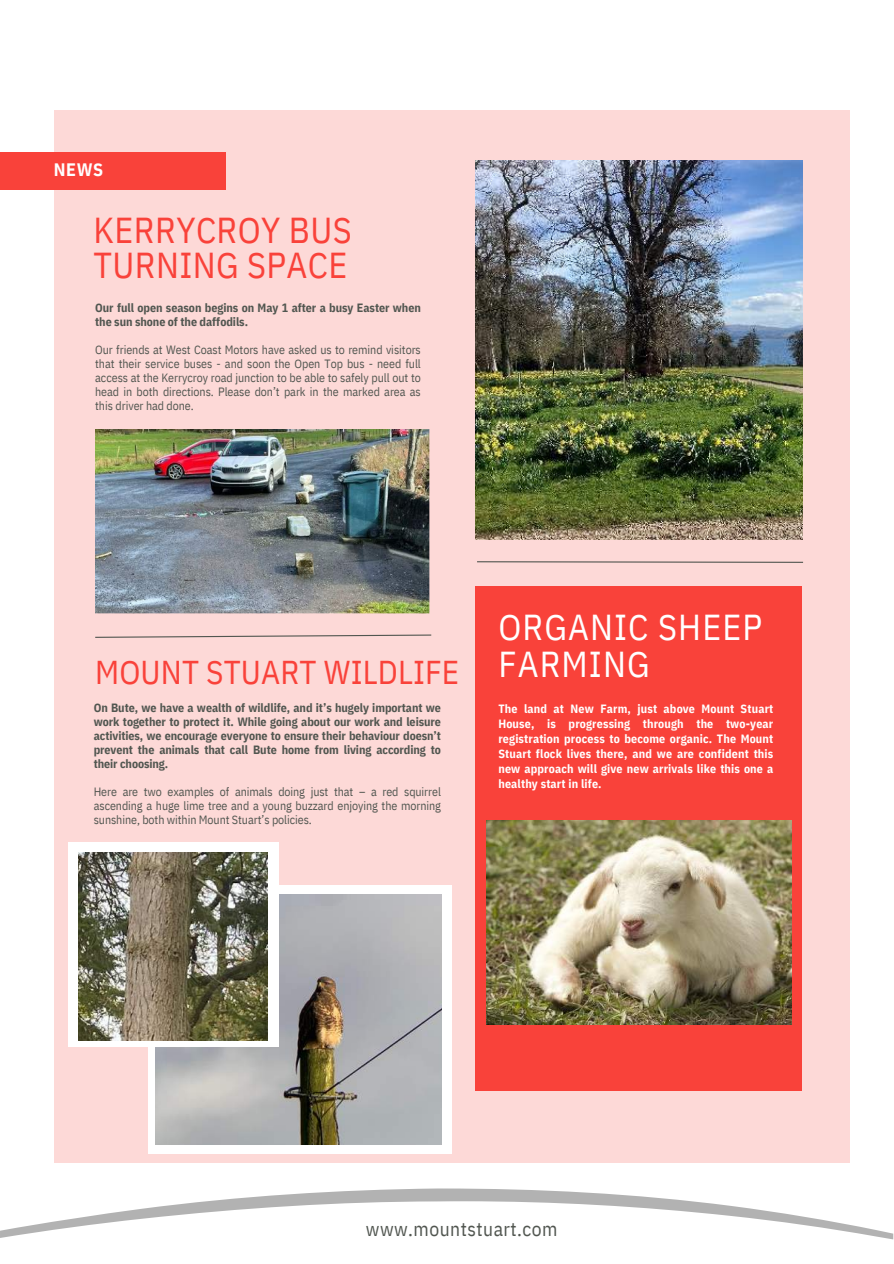
<style>
.page{position:relative;width:894px;height:1264px;background:#fff}
.page>*{position:absolute;margin:0;border:0;box-sizing:border-box;transform-origin:0 0}
.t1{font:36px/34.8px "IBM Plex Sans Cond";letter-spacing:.01em;color:#f9423a}
.t2{font:36px/37.2px "IBM Plex Sans Cond";letter-spacing:.03em;color:#fff}
.t3{font:33px "IBM Plex Sans Cond";letter-spacing:.005em;color:#f9423a}
.t4{font:19.5px "IBM Plex Sans Cond";letter-spacing:.025em;color:#515650}
.t5{font:700 18px "IBM Plex Sans Cond";color:#fff}
.t6{font:12px/14px "IBM Plex Sans Cond";letter-spacing:-.005em;color:#515650;text-align:justify}
.t7{font:700 12px/14px "IBM Plex Sans Cond";letter-spacing:-.005em;color:#515650;text-align:justify}
.t8{font:700 12px/15px "IBM Plex Sans Cond";letter-spacing:.01em;color:#fff;text-align:justify}
</style>
<div class="page">
<svg style="left:0;top:1188px;width:893px;height:51px"></svg>
<div style="left:54px;top:110px;width:795px;height:1052px;background:#fdd9d7"></div>
<div style="left:0;top:153px;width:226px;height:37px;background:#f9423a"></div>
<svg style="left:95px;top:634px;width:337px;height:4px"></svg>
<div style="left:475px;top:586px;width:326px;height:504px;background:#f9423a"></div>
<svg style="left:477px;top:561px;width:327px;height:2px"></svg>
<img style="left:95px;top:430px;width:334px;height:183px">
<img style="left:475px;top:160px;width:327px;height:380px">
<div style="left:148px;top:885px;width:303px;height:268px;background:#fff"></div>
<img style="left:155px;top:894px;width:286px;height:250px">
<div style="left:68px;top:842px;width:210px;height:204px;background:#fff"></div>
<img style="left:78px;top:852px;width:189px;height:188px">
<img style="left:486px;top:820px;width:305px;height:204px">
<h3 class="t5" style="left:54px;top:158px;width:51px">NEWS</h3>
<h1 class="t1" style="left:94px;top:212px;width:259px">KERRYCROY BUS<br>TURNING SPACE</h1>
<p class="t7" style="left:95px;top:300px;width:327px">Our full open season begins on May 1 after a busy Easter when the sun shone of the daffodils.</p>
<p class="t6" style="left:95px;top:342px;width:327px">Our friends at West Coast Motors have asked us to remind visitors that their service buses - and soon the Open Top bus - need full access at the Kerrycroy road junction to be able to safely pull out to head in both directions. Please don’t park in the marked area as this driver had done.</p>
<h2 class="t3" style="left:95px;top:650px;width:365px">MOUNT STUART WILDLIFE</h2>
<p class="t7" style="left:94px;top:701px;width:348px">On Bute, we have a wealth of wildlife, and it’s hugely important we work together to protect it. While going about our work and leisure activities, we encourage everyone to ensure their behaviour doesn’t prevent the animals that call Bute home from living according to their choosing.</p>
<p class="t6" style="left:94px;top:784px;width:348px">Here are two examples of animals doing just that – a red squirrel ascending a huge lime tree and a young buzzard enjoying the morning sunshine, both within Mount Stuart’s policies.</p>
<h1 class="t2" style="left:498px;top:607px;width:265px">ORGANIC SHEEP<br>FARMING</h1>
<p class="t8" style="left:498px;top:701px;width:276px">The land at New Farm, just above Mount Stuart House, is progressing through the two-year registration process to become organic. The Mount Stuart flock lives there, and we are confident this new approach will give new arrivals like this one a healthy start in life.</p>
<h3 class="t4" style="left:366px;top:1215px;width:193px">www.mountstuart.com</h3>
</div>
